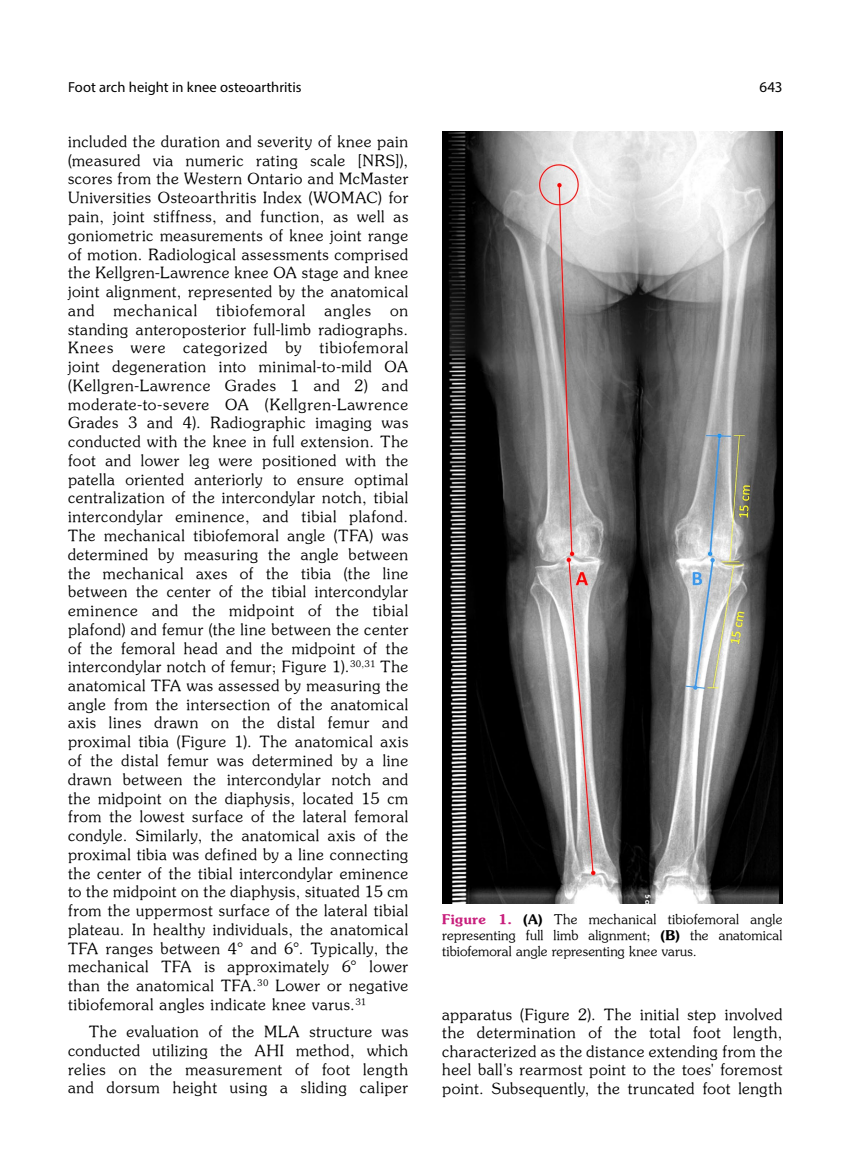
<style>
.page{position:relative;width:859px;height:1170px;background:#fff}
.page>*{position:absolute;margin:0;border:0;box-sizing:border-box;transform-origin:0 0}
.t1{font:15.45px/18.8px "Souvenir Turk";letter-spacing:.04em;color:#000;text-align:justify}
.t2{font:15px "Myriad Pro";color:#000}
.t3{font:14.55px "Myriad Pro";color:#000}
.t4{font:13.35px/16px "Souvenir Turk";letter-spacing:.01em;color:#000;text-align:justify}
.s1{font-family:"Souvenir Turk B";color:#c81e7c}
.s2{font-family:"Souvenir Turk B"}
</style>
<div class="page">
<img style="left:442px;top:132px;width:340px;height:771px">
<p class="t3" style="left:68px;top:78px;width:235px">Foot arch height in knee osteoarthritis</p>
<p class="t2" style="left:759px;top:78px;width:25px">643</p>
<p class="t1" style="left:68px;top:132px;width:342px">included the duration and severity of knee pain (measured via numeric rating scale [NRS]), scores from the Western Ontario and McMaster Universities Osteoarthritis Index (WOMAC) for pain, joint stiffness, and function, as well as goniometric measurements of knee joint range of motion. Radiological assessments comprised the Kellgren-Lawrence knee OA stage and knee joint alignment, represented by the anatomical and mechanical tibiofemoral angles on standing anteroposterior full-limb radiographs.<br>Knees were categorized by tibiofemoral joint degeneration into minimal-to-mild OA (Kellgren-Lawrence Grades 1 and 2) and moderate-to-severe OA (Kellgren-Lawrence Grades 3 and 4). Radiographic imaging was conducted with the knee in full extension. The foot and lower leg were positioned with the patella oriented anteriorly to ensure optimal centralization of the intercondylar notch, tibial intercondylar eminence, and tibial plafond.<br>The mechanical tibiofemoral angle (TFA) was determined by measuring the angle between the mechanical axes of the tibia (the line between the center of the tibial intercondylar eminence and the midpoint of the tibial plafond) and femur (the line between the center of the femoral head and the midpoint of the intercondylar notch of femur; Figure 1).<sup>30,31</sup> The anatomical TFA was assessed by measuring the angle from the intersection of the anatomical axis lines drawn on the distal femur and proximal tibia (Figure 1). The anatomical axis of the distal femur was determined by a line drawn between the intercondylar notch and the midpoint on the diaphysis, located 15 cm from the lowest surface of the lateral femoral condyle. Similarly, the anatomical axis of the proximal tibia was defined by a line connecting the center of the tibial intercondylar eminence to the midpoint on the diaphysis, situated 15 cm from the uppermost surface of the lateral tibial plateau. In healthy individuals, the anatomical TFA ranges between 4° and 6°. Typically, the mechanical TFA is approximately 6° lower than the anatomical TFA.<sup>30</sup> Lower or negative tibiofemoral angles indicate knee varus.<sup>31</sup></p>
<p class="t1" style="left:68px;top:1021px;width:342px;text-indent:21px">The evaluation of the MLA structure was conducted utilizing the AHI method, which relies on the measurement of foot length and dorsum height using a sliding caliper</p>
<p class="t4" style="left:442px;top:910px;width:342px"><span class="s1">Figure 1.</span> <span class="s2">(A)</span> The mechanical tibiofemoral angle representing full limb alignment; <span class="s2">(B)</span> the anatomical tibiofemoral angle representing knee varus.</p>
<p class="t1" style="left:442px;top:1004px;width:342px">apparatus (Figure 2). The initial step involved the determination of the total foot length, characterized as the distance extending from the heel ball's rearmost point to the toes' foremost point. Subsequently, the truncated foot length</p>
</div>
